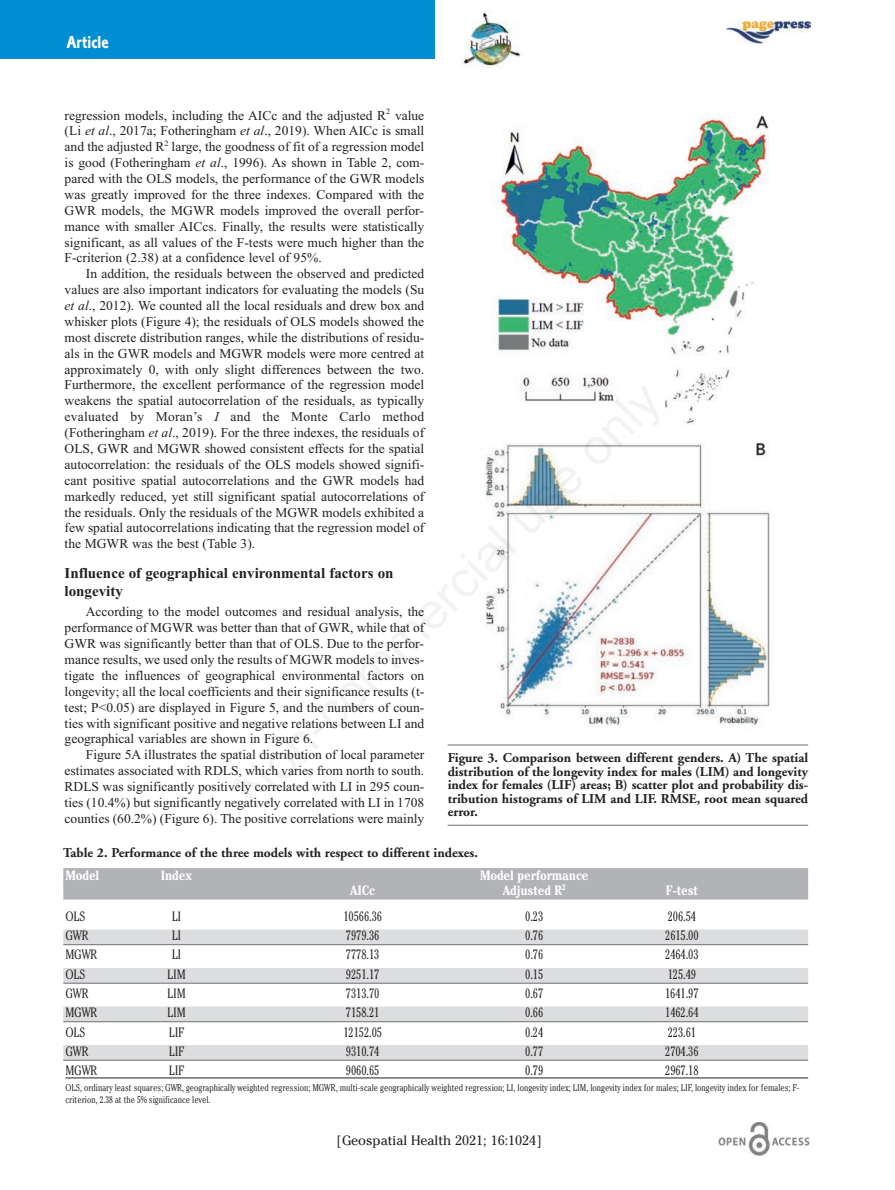
<style>
.page{position:relative;width:895px;height:1190px;background:#fff}
.page>*{position:absolute;margin:0;border:0;box-sizing:border-box;transform-origin:0 0}
.t1{font:18px "Corinthian Bold Condensed Plain";color:#fff}
.t2{font:700 15px/18.1px "Times New Roman";color:#231f20}
.t3{font:13.5px/15.9px "Times New Roman";color:#231f20;text-align:justify}
.t4{font:700 13.5px/13.5px "Adobe Garamond";color:#231f20;text-align:justify}
.t5{font:300 condensed 13.5px "Cheltenham";letter-spacing:-.01em;color:#231f20}
.t6{font:700 condensed 13.5px "Cheltenham";letter-spacing:-.01em;color:#fff}
.t7{font:13.5px "Cheltenham";color:#231f20}
.t8{font:300 condensed 9.75px/12px "Cheltenham";color:#231f20}
.s1{font-style:italic}
</style>
<div class="page">
<div style="left:0;top:0;width:434px;height:59px;background:#008ed2"></div>
<img style="left:718px;top:1122px;width:91px;height:34px">
<img style="left:460px;top:11px;width:61px;height:56px">
<img style="left:726px;top:20px;width:83px;height:24px">
<hr style="left:447px;top:744px;width:360px;height:1px;background:#6c6d70">
<hr style="left:447px;top:825px;width:360px;height:1px;background:#6c6d70">
<img style="left:485px;top:113px;width:285px;height:613px">
<div style="left:63px;top:868px;width:744px;height:16px;background:#b2b3b7"></div>
<div style="left:63px;top:883px;width:744px;height:16px;background:#b2b3b7"></div>
<div style="left:63px;top:929px;width:744px;height:15px;background:#dcdddf"></div>
<hr style="left:63px;top:944px;width:744px;height:1px;background:#6c6d70">
<div style="left:63px;top:968px;width:744px;height:15px;background:#dcdddf"></div>
<hr style="left:63px;top:983px;width:744px;height:1px;background:#6c6d70">
<div style="left:63px;top:1006px;width:744px;height:15px;background:#dcdddf"></div>
<hr style="left:63px;top:1021px;width:744px;height:1px;background:#6c6d70">
<div style="left:63px;top:1045px;width:744px;height:15px;background:#dcdddf"></div>
<hr style="left:63px;top:1060px;width:744px;height:1px;background:#6c6d70">
<hr style="left:65px;top:1077px;width:742px;height:1px;background:#231f20">
<h1 class="t1" style="left:66px;top:36px;width:44px">Article</h1>
<p class="t3" style="left:65px;top:107px;width:361px">regression models, including the AICc and the adjusted R<sup>2</sup> value (Li <span class="s1">et al</span>., 2017a; Fotheringham <span class="s1">et al</span>., 2019). When AICc is small and the adjusted R<sup>2</sup> large, the goodness of fit of a regression model is good (Fotheringham <span class="s1">et al</span>., 1996). As shown in Table 2, com&shy;pared with the OLS models, the performance of the GWR models was greatly improved for the three indexes. Compared with the GWR models, the MGWR models improved the overall perfor&shy;mance with smaller AICcs. Finally, the results were statistically significant, as all values of the F-tests were much higher than the F-criterion (2.38) at a confidence level of 95%.</p>
<p class="t3" style="left:65px;top:266px;width:361px;text-indent:21px">In addition, the residuals between the observed and predicted values are also important indicators for evaluating the models (Su <span class="s1">et al</span>., 2012). We counted all the local residuals and drew box and whisker plots (Figure 4); the residuals of OLS models showed the most discrete distribution ranges, while the distributions of residu&shy;als in the GWR models and MGWR models were more centred at approximately 0, with only slight differences between the two.<br>Furthermore, the excellent performance of the regression model weakens the spatial autocorrelation of the residuals, as typically evaluated by Moran’s <span class="s1">I</span> and the Monte Carlo method (Fotheringham <span class="s1">et al</span>., 2019). For the three indexes, the residuals of OLS, GWR and MGWR showed consistent effects for the spatial autocorrelation: the residuals of the OLS models showed signifi&shy;cant positive spatial autocorrelations and the GWR models had markedly reduced, yet still significant spatial autocorrelations of the residuals. Only the residuals of the MGWR models exhibited a few spatial autocorrelations indicating that the regression model of the MGWR was the best (Table 3).</p>
<p class="t2" style="left:65px;top:564px;width:330px">Influence of geographical environmental factors on longevity</p>
<p class="t3" style="left:65px;top:604px;width:361px;text-indent:21px">According to the model outcomes and residual analysis, the performance of MGWR was better than that of GWR, while that of GWR was significantly better than that of OLS. Due to the perfor&shy;mance results, we used only the results of MGWR models to inves&shy;tigate the influences of geographical environmental factors on longevity; all the local coefficients and their significance results (t&shy;test; P&lt;0.05) are displayed in Figure 5, and the numbers of coun&shy;ties with significant positive and negative relations between LI and geographical variables are shown in Figure 6.</p>
<p class="t3" style="left:65px;top:747px;width:361px;text-indent:21px">Figure 5A illustrates the spatial distribution of local parameter estimates associated with RDLS, which varies from north to south.<br>RDLS was significantly positively correlated with LI in 295 coun&shy;ties (10.4%) but significantly negatively correlated with LI in 1708 counties (60.2%) (Figure 6). The positive correlations were mainly</p>
<p class="t4" style="left:447px;top:752px;width:362px">Figure 3. Comparison between different genders. A) The spatial distribution of the longevity index for males (LIM) and longevity index for females (LIF) areas; B) scatter plot and probability dis&shy;tribution histograms of LIM and LIF. RMSE, root mean squared error.</p>
<p class="t4" style="left:63px;top:847px;width:416px">Table 2. Performance of the three models with respect to different indexes.</p>
<p class="t6" style="left:65px;top:871px;width:35px">Model</p>
<p class="t6" style="left:161px;top:871px;width:33px">Index</p>
<p class="t6" style="left:479px;top:871px;width:110px">Model performance</p>
<p class="t6" style="left:350px;top:886px;width:27px">AICc</p>
<p class="t6" style="left:502px;top:886px;width:65px">Adjusted R<sup>2</sup></p>
<p class="t6" style="left:665px;top:886px;width:34px">F-test</p>
<p class="t5" style="left:65px;top:911px;width:22px">OLS</p>
<p class="t5" style="left:172px;top:911px;width:11px">LI</p>
<p class="t5" style="left:343px;top:911px;width:40px">10566.36</p>
<p class="t5" style="left:525px;top:911px;width:20px">0.23</p>
<p class="t5" style="left:667px;top:911px;width:30px">206.54</p>
<p class="t5" style="left:65px;top:931px;width:25px">GWR</p>
<p class="t5" style="left:172px;top:931px;width:11px">LI</p>
<p class="t5" style="left:346px;top:931px;width:35px">7979.36</p>
<p class="t5" style="left:525px;top:931px;width:20px">0.76</p>
<p class="t5" style="left:664px;top:931px;width:35px">2615.00</p>
<p class="t5" style="left:65px;top:950px;width:33px">MGWR</p>
<p class="t5" style="left:172px;top:950px;width:11px">LI</p>
<p class="t5" style="left:346px;top:950px;width:35px">7778.13</p>
<p class="t5" style="left:525px;top:950px;width:20px">0.76</p>
<p class="t5" style="left:664px;top:950px;width:35px">2464.03</p>
<p class="t5" style="left:65px;top:969px;width:22px">OLS</p>
<p class="t5" style="left:167px;top:969px;width:20px">LIM</p>
<p class="t5" style="left:346px;top:969px;width:35px">9251.17</p>
<p class="t5" style="left:525px;top:969px;width:20px">0.15</p>
<p class="t5" style="left:667px;top:969px;width:30px">125.49</p>
<p class="t5" style="left:65px;top:988px;width:25px">GWR</p>
<p class="t5" style="left:167px;top:988px;width:20px">LIM</p>
<p class="t5" style="left:346px;top:988px;width:35px">7313.70</p>
<p class="t5" style="left:525px;top:988px;width:20px">0.67</p>
<p class="t5" style="left:664px;top:988px;width:35px">1641.97</p>
<p class="t5" style="left:65px;top:1008px;width:33px">MGWR</p>
<p class="t5" style="left:167px;top:1008px;width:20px">LIM</p>
<p class="t5" style="left:346px;top:1008px;width:35px">7158.21</p>
<p class="t5" style="left:525px;top:1008px;width:20px">0.66</p>
<p class="t5" style="left:664px;top:1008px;width:35px">1462.64</p>
<p class="t5" style="left:65px;top:1027px;width:22px">OLS</p>
<p class="t5" style="left:169px;top:1027px;width:17px">LIF</p>
<p class="t5" style="left:343px;top:1027px;width:40px">12152.05</p>
<p class="t5" style="left:525px;top:1027px;width:20px">0.24</p>
<p class="t5" style="left:667px;top:1027px;width:30px">223.61</p>
<p class="t5" style="left:65px;top:1046px;width:25px">GWR</p>
<p class="t5" style="left:169px;top:1046px;width:17px">LIF</p>
<p class="t5" style="left:346px;top:1046px;width:35px">9310.74</p>
<p class="t5" style="left:525px;top:1046px;width:20px">0.77</p>
<p class="t5" style="left:664px;top:1046px;width:35px">2704.36</p>
<p class="t5" style="left:65px;top:1065px;width:33px">MGWR</p>
<p class="t5" style="left:169px;top:1065px;width:17px">LIF</p>
<p class="t5" style="left:346px;top:1065px;width:35px">9060.65</p>
<p class="t5" style="left:525px;top:1065px;width:20px">0.79</p>
<p class="t5" style="left:664px;top:1065px;width:35px">2967.18</p>
<p class="t8" style="left:65px;top:1083px;width:735px">OLS, ordinary least squares; GWR, geographically weighted regression; MGWR, multi-scale geographically weighted regression; LI, longevity index; LIM, longevity index for males; LIF, longevity index for females; F&shy;criterion, 2.38 at the 5% significance level.</p>
<p class="t7" style="left:336px;top:1132px;width:206px">[Geospatial Health 2021; 16:1024]</p>
</div>
